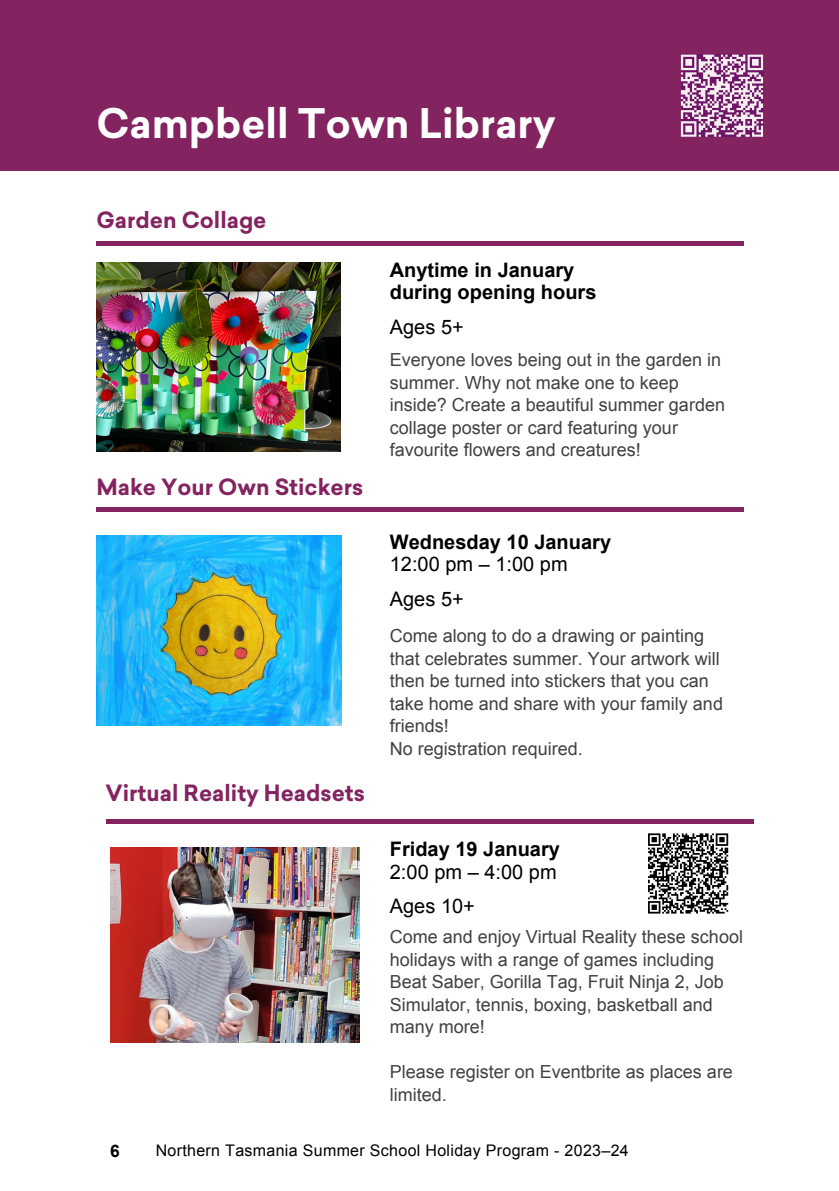
<style>
.page{position:relative;width:839px;height:1191px;background:#fff}
.page>*{position:absolute;margin:0;border:0;box-sizing:border-box;transform-origin:0 0}
.t1{font:700 40px "Sailec";color:#fff}
.t2{font:700 22px "Sailec";color:#83235f}
.t3{font:700 20px/22.4px "Arial";color:#000}
.t4{font:20px "Arial";color:#000}
.t5{font:18px/22.4px "Arial";color:#414042}
.t6{font:700 17.2px "Arial";color:#000}
.t7{font:16px "Arial";letter-spacing:.02em;color:#000}
</style>
<div class="page">
<hr style="left:96px;top:241px;width:294px;height:4px;background:#83235f">
<hr style="left:390px;top:241px;width:353px;height:4px;background:#83235f">
<hr style="left:96px;top:508px;width:294px;height:4px;background:#83235f">
<hr style="left:390px;top:508px;width:353px;height:4px;background:#83235f">
<hr style="left:106px;top:819px;width:294px;height:4px;background:#83235f">
<hr style="left:400px;top:819px;width:353px;height:4px;background:#83235f">
<div style="left:0;top:0;width:838px;height:170px;background:#83235f"></div>
<img style="left:96px;top:262px;width:245px;height:189px">
<img style="left:96px;top:535px;width:245px;height:191px">
<img style="left:110px;top:847px;width:249px;height:195px">
<svg style="left:681px;top:55px;width:82px;height:82px"></svg>
<svg style="left:648px;top:833px;width:80px;height:81px"></svg>
<p class="t1" style="left:96px;top:108px;width:461px">Campbell Town Library</p>
<p class="t2" style="left:96px;top:212px;width:171px">Garden Collage</p>
<p class="t2" style="left:96px;top:478px;width:268px">Make Your Own Stickers</p>
<p class="t2" style="left:106px;top:785px;width:261px">Virtual Reality Headsets</p>
<p class="t3" style="left:390px;top:259px;width:208px">Anytime in January during opening hours</p>
<p class="t4" style="left:390px;top:316px;width:75px">Ages 5+</p>
<p class="t5" style="left:390px;top:349px;width:336px">Everyone loves being out in the garden in summer. Why not make one to keep inside? Create a beautiful summer garden collage poster or card featuring your favourite flowers and creatures!</p>
<p class="t3" style="left:390px;top:530px;width:223px">Wednesday 10 January</p>
<p class="t4" style="left:390px;top:553px;width:179px">12:00 pm – 1:00 pm</p>
<p class="t4" style="left:390px;top:587px;width:75px">Ages 5+</p>
<p class="t5" style="left:390px;top:625px;width:334px">Come along to do a drawing or painting that celebrates summer. Your artwork will then be turned into stickers that you can take home and share with your family and friends!</p>
<p class="t5" style="left:390px;top:737px;width:194px">No registration required.</p>
<p class="t3" style="left:390px;top:838px;width:172px">Friday 19 January</p>
<p class="t4" style="left:390px;top:861px;width:168px">2:00 pm – 4:00 pm</p>
<p class="t4" style="left:390px;top:895px;width:87px">Ages 10+</p>
<p class="t5" style="left:390px;top:926px;width:354px">Come and enjoy Virtual Reality these school holidays with a range of games including Beat Saber, Gorilla Tag, Fruit Ninja 2, Job Simulator, tennis, boxing, basketball and many more!</p>
<p class="t5" style="left:390px;top:1061px;width:344px">Please register on Eventbrite as places are</p>
<p class="t5" style="left:390px;top:1083px;width:58px">limited.</p>
<p class="t6" style="left:110px;top:1141px;width:11px">6</p>
<p class="t7" style="left:156px;top:1142px;width:474px">Northern Tasmania Summer School Holiday Program - 2023–24</p>
</div>
